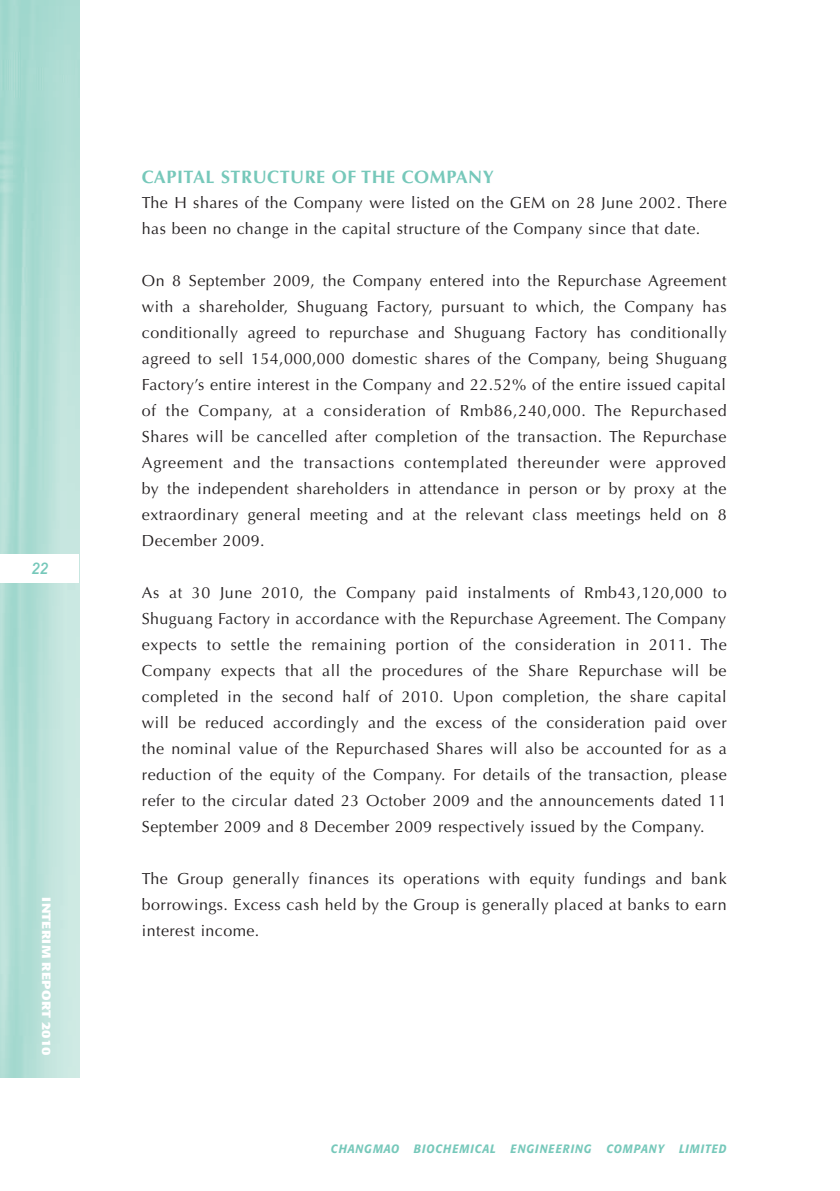
<style>
.page{position:relative;width:840px;height:1191px;background:#fff}
.page>*{position:absolute;margin:0;border:0;box-sizing:border-box;transform-origin:0 0}
.t1{font:700 18px "Optima LT Std";letter-spacing:.03em;color:#76c8ba}
.t2{font:16px/26px "Optima LT Std";letter-spacing:.03em;color:#231f20;text-align:justify}
.t3{font:italic 500 16px "Arial MT Std";color:#76c8ba;scale:.95 1}
.t4{font:italic 500 12px "Formata";letter-spacing:.09em;color:#76c8ba;scale:.9 1}
.t5{font:700 12px "Formata";letter-spacing:.02em;color:#fff;scale:1.2 1}
</style>
<div class="page">
<img style="left:0;top:0;width:79px;height:1077px">
<div style="left:0;top:554px;width:79px;height:28px;background:#fff"></div>
<p class="t3" style="left:31px;top:559px;width:19px">22</p>
<p class="t5" style="left:54px;top:897px;width:133px;rotate:90deg">Interim report 2010</p>
<p class="t1" style="left:142px;top:167px;width:353px">CAPITAL STRUCTURE OF THE COMPANY</p>
<p class="t2" style="left:142px;top:189px;width:586px">The H shares of the Company were listed on the GEM on 28 June 2002. There has been no change in the capital structure of the Company since that date.</p>
<p class="t2" style="left:142px;top:267px;width:586px">On 8 September 2009, the Company entered into the Repurchase Agreement with a shareholder, Shuguang Factory, pursuant to which, the Company has conditionally agreed to repurchase and Shuguang Factory has conditionally agreed to sell 154,000,000 domestic shares of the Company, being Shuguang Factory’s entire interest in the Company and 22.52% of the entire issued capital of the Company, at a consideration of Rmb86,240,000. The Repurchased Shares will be cancelled after completion of the transaction. The Repurchase Agreement and the transactions contemplated thereunder were approved by the independent shareholders in attendance in person or by proxy at the extraordinary general meeting and at the relevant class meetings held on 8<br>December 2009.</p>
<p class="t2" style="left:142px;top:579px;width:586px">As at 30 June 2010, the Company paid instalments of Rmb43,120,000 to Shuguang Factory in accordance with the Repurchase Agreement. The Company expects to settle the remaining portion of the consideration in 2011. The Company expects that all the procedures of the Share Repurchase will be completed in the second half of 2010. Upon completion, the share capital will be reduced accordingly and the excess of the consideration paid over the nominal value of the Repurchased Shares will also be accounted for as a reduction of the equity of the Company. For details of the transaction, please refer to the circular dated 23 October 2009 and the announcements dated 11<br>September 2009 and 8 December 2009 respectively issued by the Company.</p>
<p class="t2" style="left:142px;top:865px;width:586px">The Group generally finances its operations with equity fundings and bank borrowings. Excess cash held by the Group is generally placed at banks to earn interest income.</p>
<p class="t4" style="left:331px;top:1141px;width:440px">CHANGMAO BIOCHEMICAL ENGINEERING COMPANY LIMITED</p>
</div>
